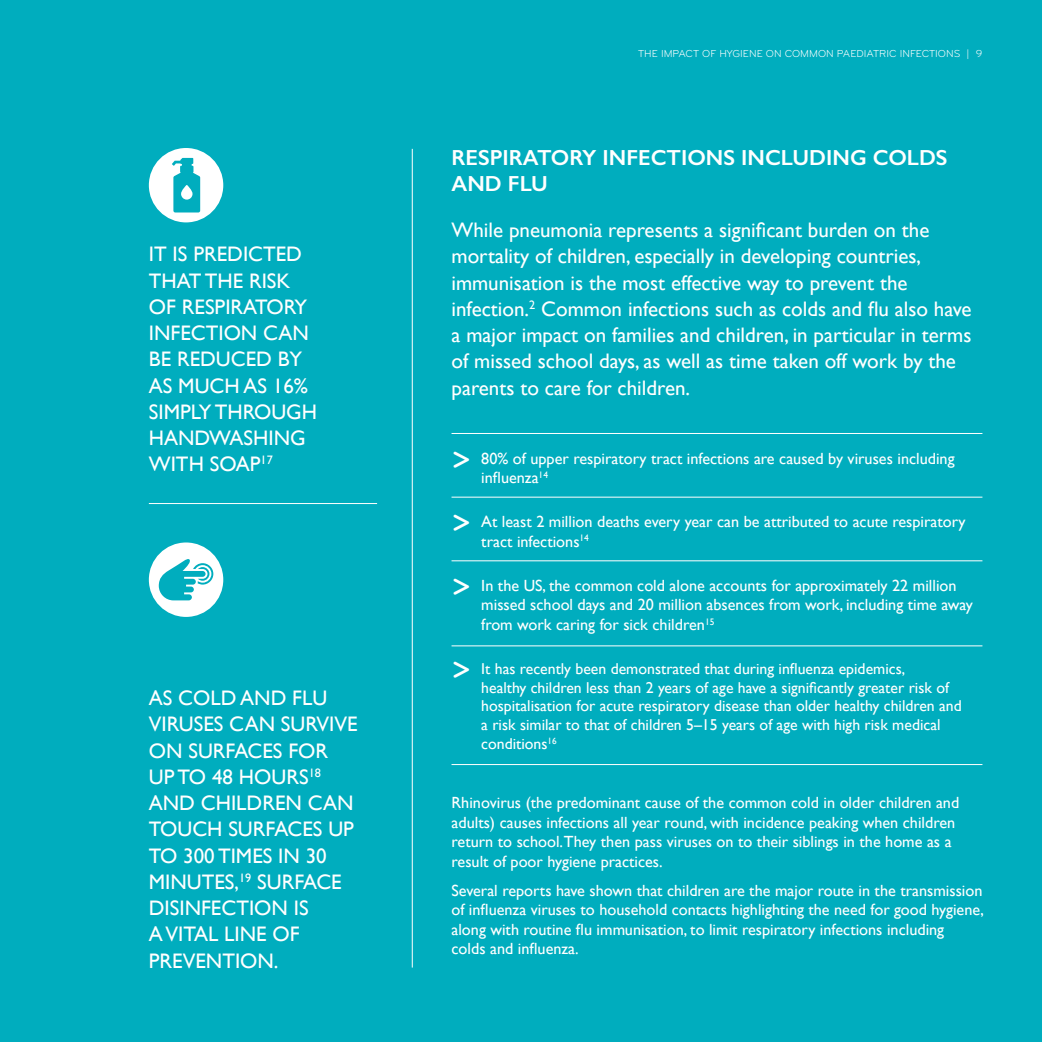
<style>
.page{position:relative;width:1042px;height:1042px;background:#00adbe}
.page>*{position:absolute;margin:0;border:0;box-sizing:border-box;transform-origin:0 0}
.t1{font:35px "Bryant Pro Medium Alternate";color:#fff}
.t2{font:600 21.88px "Gill Sans";color:#fff}
.t3{font:21px/26.2px "Gill Sans";color:#fff}
.t4{font:16.1px/19.4px "Gill Sans";color:#fff}
.t5{font:15.75px/18.9px "Gill Sans";color:#fff}
.t6{font:12.25px "Gill Sans";color:#fff}
.t7{font:10.5px "Bryant Pro Regular Alternate";color:#fff}
.s1{font-family:"Bryant Pro Medium Alternate";font-size:35px}
</style>
<div class="page">
<hr style="left:451px;top:433px;width:531px;height:1px;background:#fff">
<hr style="left:451px;top:497px;width:531px;height:1px;background:#fff">
<hr style="left:451px;top:560px;width:531px;height:1px;background:#fff">
<hr style="left:451px;top:645px;width:531px;height:1px;background:#fff">
<hr style="left:451px;top:764px;width:531px;height:1px;background:#fff">
<div style="left:149px;top:542px;width:74px;height:75px;background:#fff;border-radius:50%"></div>
<svg style="left:159px;top:559px;width:54px;height:41px"></svg>
<div style="left:149px;top:148px;width:74px;height:74px;background:#fff;border-radius:50%"></div>
<svg style="left:172px;top:158px;width:28px;height:54px"></svg>
<hr style="left:412px;top:149px;width:1px;height:818px;background:#fff">
<hr style="left:149px;top:503px;width:228px;height:1px;background:#fff">
<h3 class="t3" style="left:149px;top:241px;width:58px">Itis predicted that</h3>
<h3 class="t3" style="left:205px;top:267px;width:14px">the</h3>
<h3 class="t3" style="left:249px;top:267px;width:43px">ris k</h3>
<h3 class="t3" style="left:149px;top:293px;width:46px">of respiratory infection</h3>
<h3 class="t3" style="left:263px;top:320px;width:16px">can</h3>
<h3 class="t3" style="left:149px;top:346px;width:43px">be reduced</h3>
<h3 class="t3" style="left:278px;top:346px;width:13px">by</h3>
<h3 class="t3" style="left:149px;top:372px;width:46px">as much</h3>
<h3 class="t3" style="left:243px;top:372px;width:66px">as 16%</h3>
<h3 class="t3" style="left:149px;top:398px;width:12px">simply</h3>
<h3 class="t3" style="left:215px;top:398px;width:16px">through</h3>
<h3 class="t3" style="left:149px;top:425px;width:15px">handwashing with</h3>
<h3 class="t3" style="left:210px;top:451px;width:14px">soap</h3>
<p class="t6" style="left:261px;top:453px;width:14px">17</p>
<h3 class="t3" style="left:149px;top:684px;width:45px">As cold</h3>
<h3 class="t3" style="left:240px;top:684px;width:17px">and</h3>
<h3 class="t3" style="left:292px;top:684px;width:12px">flu</h3>
<h3 class="t3" style="left:149px;top:711px;width:24px">viruses</h3>
<h3 class="t3" style="left:229px;top:711px;width:16px">can</h3>
<h3 class="t3" style="left:281px;top:711px;width:76px">survive</h3>
<h3 class="t3" style="left:149px;top:737px;width:53px">on surfaces</h3>
<h3 class="t3" style="left:288px;top:737px;width:14px">for</h3>
<h3 class="t3" style="left:149px;top:763px;width:105px">up to 48 hours</h3>
<p class="t6" style="left:309px;top:765px;width:14px">18</p>
<h3 class="t3" style="left:149px;top:789px;width:17px">and</h3>
<h3 class="t3" style="left:201px;top:789px;width:14px">children</h3>
<h3 class="t3" style="left:308px;top:789px;width:16px">can</h3>
<h3 class="t3" style="left:149px;top:816px;width:16px">touch</h3>
<h3 class="t3" style="left:228px;top:816px;width:13px">surfaces</h3>
<h3 class="t3" style="left:328px;top:816px;width:14px">up</h3>
<h3 class="t3" style="left:149px;top:842px;width:81px">to 300 times</h3>
<h3 class="t3" style="left:278px;top:842px;width:50px">in 30</h3>
<h3 class="t3" style="left:149px;top:868px;width:13px">minutes</h3>
<h3 class="t3" style="left:235px;top:868px;width:36px">,<sup>19</sup> surface</h3>
<h3 class="t3" style="left:149px;top:894px;width:13px">disinfection</h3>
<h3 class="t3" style="left:294px;top:894px;width:8px">is</h3>
<h3 class="t3" style="left:149px;top:921px;width:40px">a vital</h3>
<h3 class="t3" style="left:224px;top:921px;width:12px">line</h3>
<h3 class="t3" style="left:272px;top:921px;width:14px">of</h3>
<h3 class="t3" style="left:149px;top:947px;width:61px">prevention</h3>
<h3 class="t3" style="left:274px;top:947px;width:6px">.</h3>
<p class="t7" style="left:638px;top:48px;width:346px">THE IMPACT OF HYGIENE ON COMMON PAEDIATRIC INFECTIONS | 9</p>
<h2 class="t2" style="left:451px;top:144px;width:66px">RESPIRATORY</h2>
<h2 class="t2" style="left:602px;top:144px;width:14px">INFECTIONS</h2>
<h2 class="t2" style="left:741px;top:144px;width:15px">INCLUDING</h2>
<h2 class="t2" style="left:873px;top:144px;width:16px">COLDS</h2>
<h2 class="t2" style="left:451px;top:170px;width:18px">AND</h2>
<h2 class="t2" style="left:508px;top:170px;width:14px">FLU</h2>
<p class="t3" style="left:451px;top:217px;width:521px">While pneumonia represents a significant burden on the mortality of children, especially in developing countries, immunisation is the most effective way to prevent the infection.<sup>2</sup> Common infections such as colds and flu also have a major impact on families and children, in particular in terms of missed school days, as well as time taken off work by the parents to care for children.</p>
<p class="t4" style="left:481px;top:448px;width:475px;text-indent:-30px"><span class="s1">&gt;</span> 80% of upper respiratory tract infections are caused by viruses including influenza<sup>14</sup></p>
<p class="t4" style="left:481px;top:512px;width:486px;text-indent:-30px"><span class="s1">&gt;</span> At least 2 million deaths every year can be attributed to acute respiratory tract infections<sup>14</sup></p>
<p class="t4" style="left:481px;top:576px;width:493px;text-indent:-30px"><span class="s1">&gt;</span> In the us, the common cold alone accounts for approximately 22 million missed school days and 20 million absences from work, including time away from work caring for sick children<sup>15</sup></p>
<h1 class="t1" style="left:451px;top:650px;width:21px">&gt;</h1>
<p class="t5" style="left:481px;top:659px;width:482px">It has recently been demonstrated that during influenza epidemics,<br>healthy children less than 2 years of age have a significantly greater risk of hospitalisation for acute respiratory disease than older healthy children and a risk similar to that of children 5–15 years of age with high risk medical conditions<sup>16</sup></p>
<p class="t4" style="left:451px;top:793px;width:509px">Rhinovirus (the predominant cause of the common cold in older children and adults) causes infections all year round, with incidence peaking when children return to school.They then pass viruses on to their siblings in the home as a result of poor hygiene practices.</p>
<p class="t4" style="left:451px;top:880px;width:534px">Several reports have shown that children are the major route in the transmission of influenza viruses to household contacts highlighting the need for good hygiene, along with routine flu immunisation, to limit respiratory infections including<br>colds and influenza.</p>
</div>
